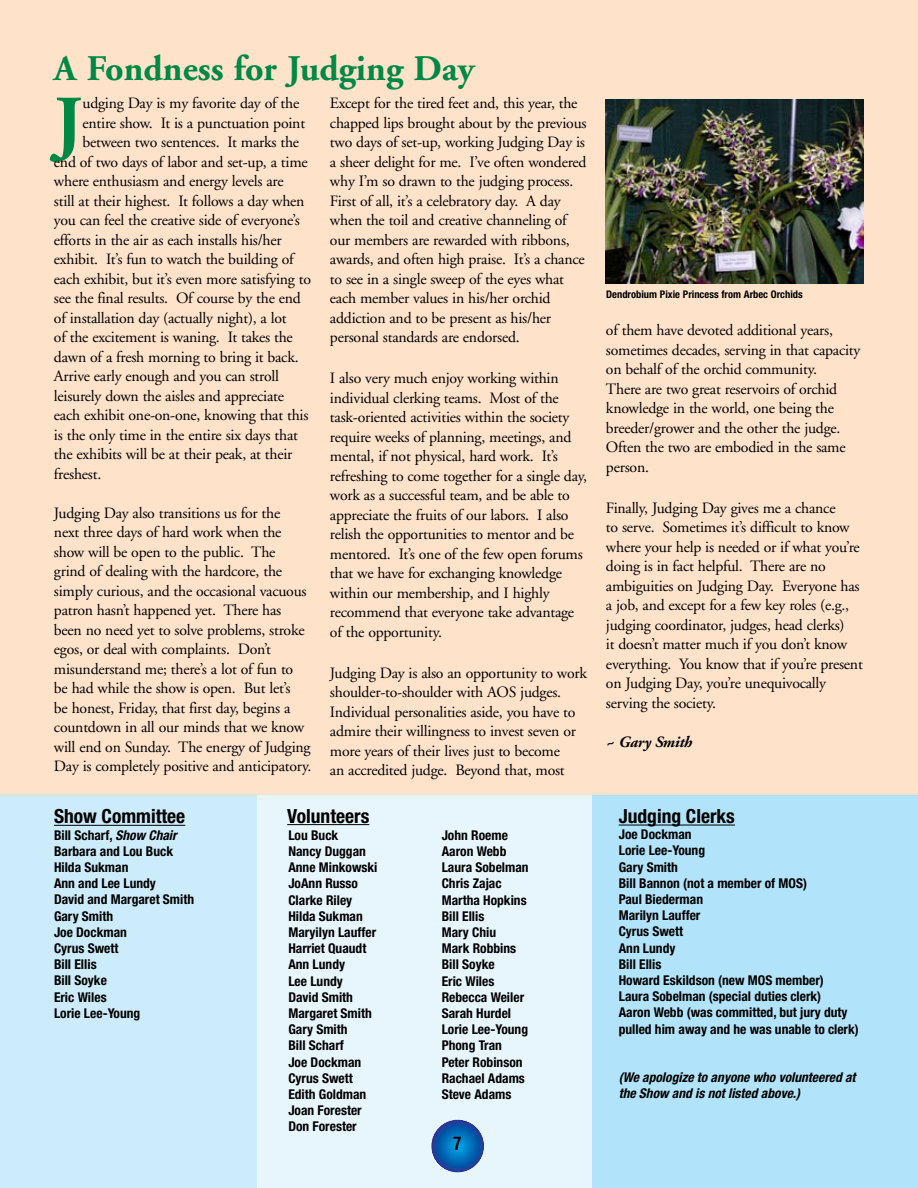
<style>
.page{position:relative;width:918px;height:1188px;background:#fff}
.page>*{position:absolute;margin:0;border:0;box-sizing:border-box;transform-origin:0 0}
.t1{font:700 74.55px "Adobe Garamond";color:#008944}
.t2{font:700 36px "Adobe Garamond";color:#008944}
.t3{font:700 condensed 19.5px "Helvetica Neue";color:#000}
.t4{font:15.75px/19.5px "Adobe Garamond";letter-spacing:-.015em;color:#000}
.t5{font:italic 700 15.75px "Adobe Garamond";letter-spacing:-.015em;color:#000}
.t6{font:700 condensed 13.5px/16.2px "Helvetica Neue";color:#000}
.t7{font:italic 700 condensed 13.5px/16.2px "Helvetica Neue";color:#000}
.t8{font:700 condensed 10.5px "Helvetica Neue";color:#000}
.s1{font-style:italic}
</style>
<div class="page">
<div style="left:572px;top:789px;width:346px;height:399px;background:#b1e3fa"></div>
<div style="left:250px;top:789px;width:342px;height:399px;background:#e7f6fd"></div>
<div style="left:0;top:789px;width:256px;height:399px;background:#ccecfc"></div>
<div style="left:0;top:0;width:918px;height:795px;background:#fee2ca"></div>
<hr style="left:54px;top:825px;width:131px;height:1px;background:#000">
<hr style="left:287px;top:824px;width:82px;height:1px;background:#000">
<hr style="left:619px;top:825px;width:116px;height:1px;background:#000">
<img style="left:605px;top:99px;width:258px;height:185px">
<svg style="left:431px;top:1120px;width:53px;height:52px;background:#0c5cad"></svg>
<svg style="left:453px;top:1136px;width:8px;height:14px"></svg>
<h2 class="t2" style="left:54px;top:49px;width:422px">A Fondness for Judging Day</h2>
<h1 class="t1" style="left:54px;top:83px;width:30px">J</h1>
<p class="t4" style="left:83px;top:94px;width:218px">udging Day is my favorite day of the</p>
<p class="t4" style="left:83px;top:113px;width:224px">entire show. It is a punctuation point</p>
<p class="t4" style="left:83px;top:133px;width:218px">between two sentences. It marks the</p>
<p class="t4" style="left:54px;top:152px;width:255px">end of two days of labor and set-up, a time</p>
<p class="t4" style="left:54px;top:172px;width:231px">where enthusiasm and energy levels are</p>
<p class="t4" style="left:54px;top:191px;width:252px">still at their highest. It follows a day when</p>
<p class="t4" style="left:54px;top:211px;width:247px">you can feel the creative side of everyone’s</p>
<p class="t4" style="left:54px;top:230px;width:229px">efforts in the air as each installs his/her</p>
<p class="t4" style="left:54px;top:250px;width:241px">exhibit. It’s fun to watch the building of</p>
<p class="t4" style="left:54px;top:269px;width:259px">each exhibit, but it’s even more satisfying to</p>
<p class="t4" style="left:54px;top:289px;width:248px">see the final results. Of course by the end</p>
<p class="t4" style="left:54px;top:308px;width:234px">of installation day (actually night), a lot</p>
<p class="t4" style="left:54px;top:328px;width:240px">of the excitement is waning. It takes the</p>
<p class="t4" style="left:54px;top:347px;width:246px">dawn of a fresh morning to bring it back.</p>
<p class="t4" style="left:54px;top:367px;width:227px">Arrive early enough and you can stroll</p>
<p class="t4" style="left:54px;top:386px;width:231px">leisurely down the aisles and appreciate</p>
<p class="t4" style="left:54px;top:406px;width:256px">each exhibit one-on-one, knowing that this</p>
<p class="t4" style="left:54px;top:425px;width:246px">is the only time in the entire six days that</p>
<p class="t4" style="left:54px;top:445px;width:240px">the exhibits will be at their peak, at their</p>
<p class="t4" style="left:54px;top:464px;width:49px">freshest.</p>
<p class="t4" style="left:54px;top:503px;width:259px">Judging Day also transitions us for the<br>next three days of hard work when the show will be open to the public. The<br>grind of dealing with the hardcore, the simply curious, and the occasional vacuous patron hasn’t happened yet. There has been no need yet to solve problems, stroke egos, or deal with complaints. Don’t misunderstand me; there’s a lot of fun to<br>be had while the show is open. But let’s<br>be honest, Friday, that first day, begins a countdown in all our minds that we know will end on Sunday. The energy of Judging Day is completely positive and anticipatory.</p>
<p class="t4" style="left:330px;top:94px;width:258px">Except for the tired feet and, this year, the chapped lips brought about by the previous two days of set-up, working Judging Day is a sheer delight for me. I’ve often wondered why I’m so drawn to the judging process.<br>First of all, it’s a celebratory day. A day when the toil and creative channeling of our members are rewarded with ribbons, awards, and often high praise. It’s a chance to see in a single sweep of the eyes what each member values in his/her orchid addiction and to be present as his/her personal standards are endorsed.</p>
<p class="t4" style="left:330px;top:369px;width:259px">I also very much enjoy working within individual clerking teams. Most of the task-oriented activities within the society require weeks of planning, meetings, and mental, if not physical, hard work. It’s refreshing to come together for a single day, work as a successful team, and be able to appreciate the fruits of our labors. I also relish the opportunities to mentor and be mentored. It’s one of the few open forums that we have for exchanging knowledge within our membership, and I highly recommend that everyone take advantage of the opportunity.</p>
<p class="t4" style="left:330px;top:663px;width:259px">Judging Day is also an opportunity to work shoulder-to-shoulder with AOS judges.<br>Individual personalities aside, you have to admire their willingness to invest seven or more years of their lives just to become<br>an accredited judge. Beyond that, most</p>
<p class="t3" style="left:54px;top:805px;width:133px">Show Committee</p>
<p class="t6" style="left:54px;top:826px;width:142px">Bill Scharf, <span class="s1">Show Chair<br></span>Barbara and Lou Buck<br>Hilda Sukman<br>Ann and Lee Lundy<br>David and Margaret Smith<br>Gary Smith<br>Joe Dockman<br>Cyrus Swett<br>Bill Ellis<br>Bill Soyke<br>Eric Wiles<br>Lorie Lee-Young</p>
<p class="t3" style="left:287px;top:804px;width:84px">Volunteers</p>
<p class="t6" style="left:288px;top:827px;width:91px">Lou Buck<br>Nancy Duggan<br>Anne Minkowski<br>JoAnn Russo<br>Clarke Riley<br>Hilda Sukman<br>Maryilyn Lauffer<br>Harriet Quaudt<br>Ann Lundy<br>Lee Lundy<br>David Smith<br>Margaret Smith<br>Gary Smith<br>Bill Scharf<br>Joe Dockman<br>Cyrus Swett<br>Edith Goldman<br>Joan Forester<br>Don Forester</p>
<p class="t6" style="left:442px;top:827px;width:88px">John Roeme<br>Aaron Webb<br>Laura Sobelman<br>Chris Zajac<br>Martha Hopkins<br>Bill Ellis<br>Mary Chiu<br>Mark Robbins<br>Bill Soyke<br>Eric Wiles<br>Rebecca Weiler<br>Sarah Hurdel<br>Lorie Lee-Young<br>Phong Tran<br>Peter Robinson<br>Rachael Adams<br>Steve Adams</p>
<p class="t8" style="left:606px;top:287px;width:198px">Dendrobium Pixie Princess from Arbec Orchids</p>
<p class="t4" style="left:606px;top:321px;width:256px">of them have devoted additional years, sometimes decades, serving in that capacity on behalf of the orchid community.<br>There are two great reservoirs of orchid knowledge in the world, one being the breeder/grower and the other the judge.<br>Often the two are embodied in the same person.</p>
<p class="t4" style="left:606px;top:499px;width:258px">Finally, Judging Day gives me a chance<br>to serve. Sometimes it’s difficult to know where your help is needed or if what you’re doing is in fact helpful. There are no ambiguities on Judging Day. Everyone has a job, and except for a few key roles (e.g., judging coordinator, judges, head clerks)<br>it doesn’t matter much if you don’t know everything. You know that if you’re present on Judging Day, you’re unequivocally serving the society.</p>
<p class="t5" style="left:606px;top:733px;width:87px">~ Gary Smith</p>
<p class="t3" style="left:619px;top:804px;width:118px">Judging Clerks</p>
<p class="t6" style="left:619px;top:826px;width:242px">Joe Dockman<br>Lorie Lee-Young<br>Gary Smith<br>Bill Bannon (not a member of MOS)<br>Paul Biederman<br>Marilyn Lauffer<br>Cyrus Swett<br>Ann Lundy<br>Bill Ellis<br>Howard Eskildson (new MOS member)<br>Laura Sobelman (special duties clerk)<br>Aaron Webb (was committed, but jury duty pulled him away and he was unable to clerk)</p>
<p class="t7" style="left:619px;top:1069px;width:238px">(We apologize to anyone who volunteered at the Show and is not listed above.)</p>
</div>
